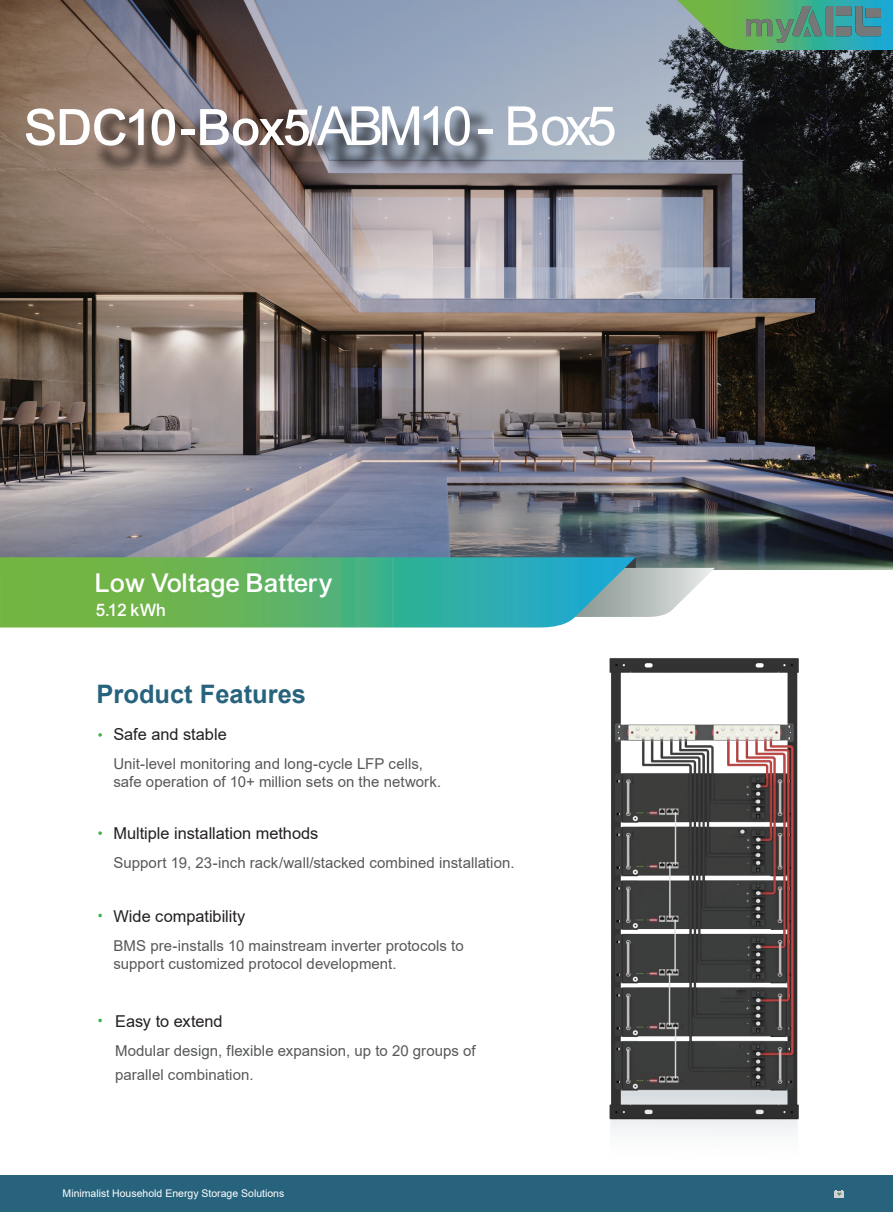
<style>
.page{position:relative;width:893px;height:1212px;background:#fff}
.page>*{position:absolute;margin:0;border:0;box-sizing:border-box;transform-origin:0 0}
.t1{font:54px "Arial";letter-spacing:-.1em;color:#fff}
.t2{font:27.9px "Arial Mdm";letter-spacing:-.005em;color:#fff}
.t3{font:700 25.5px "Arial";color:#28637d}
.t4{font:18.45px "Arial Mdm";color:#fff}
.t5{font:16.35px "Arial";color:#231f20}
.t6{font:15px/18px "Arial";color:#57585a}
.t7{font:10.5px "Arial";color:#fff}
.s1{font-family:"Arial Mdm"}
</style>
<div class="page">
<svg style="left:609px;top:1175px;width:190px;height:1px"></svg>
<img style="left:0;top:0;width:893px;height:569px">
<svg style="left:98px;top:733px;width:4px;height:4px"></svg>
<svg style="left:98px;top:831px;width:4px;height:4px"></svg>
<svg style="left:98px;top:914px;width:4px;height:3px"></svg>
<svg style="left:98px;top:1019px;width:4px;height:3px"></svg>
<svg style="left:677px;top:0;width:216px;height:50px;background:#56a27a"></svg>
<svg style="left:0;top:557px;width:575px;height:70px;background:#57b26d"></svg>
<svg style="left:519px;top:557px;width:196px;height:60px;background:#74b5c1"></svg>
<img style="left:88px;top:92px;width:414px;height:104px">
<div style="left:0;top:1176px;width:893px;height:36px;background:#28637d"></div>
<div style="left:834px;top:1191px;width:10px;height:6px;background:#d1d2d4"></div>
<svg style="left:835px;top:1190px;width:8px;height:6px"></svg>
<img style="left:609px;top:658px;width:190px;height:476px">
<img style="left:747px;top:7px;width:133px;height:35px">
<h1 class="t1" style="left:26px;top:89px;width:592px"><span class="s1">SDC10-Box5</span>/ABM10 - Box5</h1>
<h2 class="t2" style="left:97px;top:568px;width:238px">Low Voltage Battery</h2>
<p class="t4" style="left:97px;top:600px;width:72px">5.12 kWh</p>
<h3 class="t3" style="left:97px;top:676px;width:211px">Product Features</h3>
<p class="t5" style="left:113px;top:723px;width:115px">Safe and stable</p>
<p class="t6" style="left:113px;top:755px;width:329px">Unit-level monitoring and long-cycle LFP cells, safe operation of 10+ million sets on the network.</p>
<p class="t5" style="left:113px;top:821px;width:206px">Multiple installation methods</p>
<p class="t6" style="left:113px;top:853px;width:403px">Support 19, 23-inch rack/wall/stacked combined installation.</p>
<p class="t5" style="left:113px;top:905px;width:134px">Wide compatibility</p>
<p class="t6" style="left:113px;top:937px;width:352px">BMS pre-installs 10 mainstream inverter protocols to support customized protocol development.</p>
<p class="t5" style="left:115px;top:1009px;width:109px">Easy to extend</p>
<p class="t6" style="left:115px;top:1038px;width:362px;line-height:24.5px">Modular design, flexible expansion, up to 20 groups of parallel combination.</p>
<p class="t7" style="left:63px;top:1186px;width:223px">Minimalist Household Energy Storage Solutions</p>
</div>
